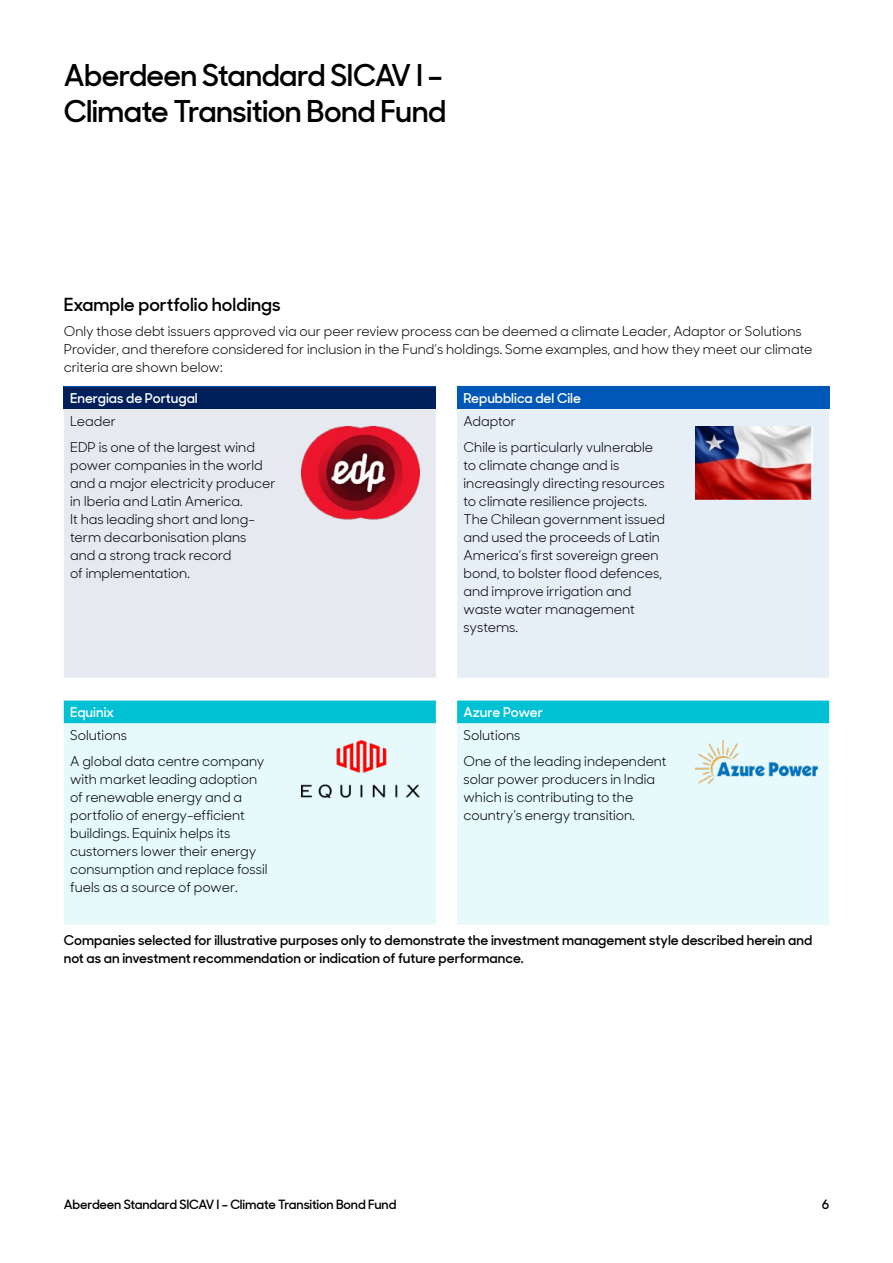
<style>
.page{position:relative;width:893px;height:1263px;background:#fff}
.page>*{position:absolute;margin:0;border:0;box-sizing:border-box;transform-origin:0 0}
.t1{font:600 30px/36px "Sharp Sans Display No 1";letter-spacing:-.02em;color:#000}
.t2{font:600 18px "Sharp Sans Display No 1";color:#000}
.t3{font:13.5px/18px "Sharp Sans Display No 1";color:#000}
.t4{font:600 13.5px/18px "Sharp Sans Display No 1";color:#000}
.t5{font:600 13.5px "Sharp Sans Display No 1";color:#fff}
.t6{font:600 12.75px "Sharp Sans Display No 1";letter-spacing:-.01em;color:#000}
</style>
<div class="page">
<div style="left:64px;top:386px;width:372px;height:23px;background:#00205b"></div>
<div style="left:457px;top:386px;width:372px;height:23px;background:#0057b7"></div>
<div style="left:64px;top:409px;width:372px;height:269px;background:#e6e9ef"></div>
<div style="left:457px;top:409px;width:372px;height:269px;background:#e6eef8"></div>
<svg style="left:64px;top:700px;width:765px;height:23px;background:#0cc4d6"></svg>
<div style="left:64px;top:723px;width:765px;height:202px;background:#e6f9fb"></div>
<hr style="left:64px;top:386px;width:221px;height:1px;background:#0057b7">
<hr style="left:285px;top:386px;width:151px;height:1px;background:#0057b7">
<img style="left:302px;top:426px;width:117px;height:94px">
<img style="left:695px;top:426px;width:118px;height:73px">
<img style="left:302px;top:740px;width:117px;height:57px">
<img style="left:695px;top:740px;width:122px;height:43px">
<h1 class="t1" style="left:64px;top:55px;width:384px">Aberdeen Standard SICAV I –<br>Climate Transition Bond Fund</h1>
<h2 class="t2" style="left:64px;top:291px;width:218px">Example portfolio holdings</h2>
<p class="t3" style="left:64px;top:321px;width:750px">Only those debt issuers approved via our peer review process can be deemed a climate Leader, Adaptor or Solutions<br>Provider, and therefore considered for inclusion in the Fund’s holdings. Some examples, and how they meet our climate criteria are shown below:</p>
<p class="t5" style="left:70px;top:388px;width:129px">Energias de Portugal</p>
<p class="t5" style="left:463px;top:388px;width:119px">Repubblica del Cile</p>
<p class="t3" style="left:70px;top:407px;width:186px;line-height:26.5px">Leader<br>EDP is one of the largest wind</p>
<p class="t3" style="left:70px;top:455px;width:207px">power companies in the world and a major electricity producer in Iberia and Latin America.<br>It has leading short and long&shy;term decarbonisation plans<br>and a strong track record<br>of implementation.</p>
<p class="t3" style="left:463px;top:407px;width:191px;line-height:26.5px">Adaptor<br>Chile is particularly vulnerable</p>
<p class="t3" style="left:463px;top:455px;width:203px">to climate change and is increasingly directing resources to climate resilience projects.<br>The Chilean government issued and used the proceeds of Latin<br>America’s first sovereign green bond, to bolster flood defences, and improve irrigation and waste water management systems.</p>
<p class="t5" style="left:70px;top:702px;width:45px">Equinix</p>
<p class="t5" style="left:463px;top:702px;width:81px">Azure Power</p>
<p class="t3" style="left:70px;top:721px;width:196px;line-height:26.5px">Solutions<br>A global data centre company</p>
<p class="t3" style="left:70px;top:769px;width:199px">with market leading adoption of renewable energy and a portfolio of energy-efficient buildings. Equinix helps its customers lower their energy consumption and replace fossil fuels as a source of power.</p>
<p class="t3" style="left:463px;top:721px;width:205px;line-height:26.5px">Solutions<br>One of the leading independent</p>
<p class="t3" style="left:463px;top:769px;width:193px">solar power producers in India which is contributing to the country’s energy transition.</p>
<p class="t4" style="left:64px;top:930px;width:750px">Companies selected for illustrative purposes only to demonstrate the investment management style described herein and not as an investment recommendation or indication of future performance.</p>
<p class="t6" style="left:64px;top:1194px;width:334px">Aberdeen Standard SICAV I – Climate Transition Bond Fund</p>
<p class="t6" style="left:822px;top:1194px;width:9px">6</p>
</div>
